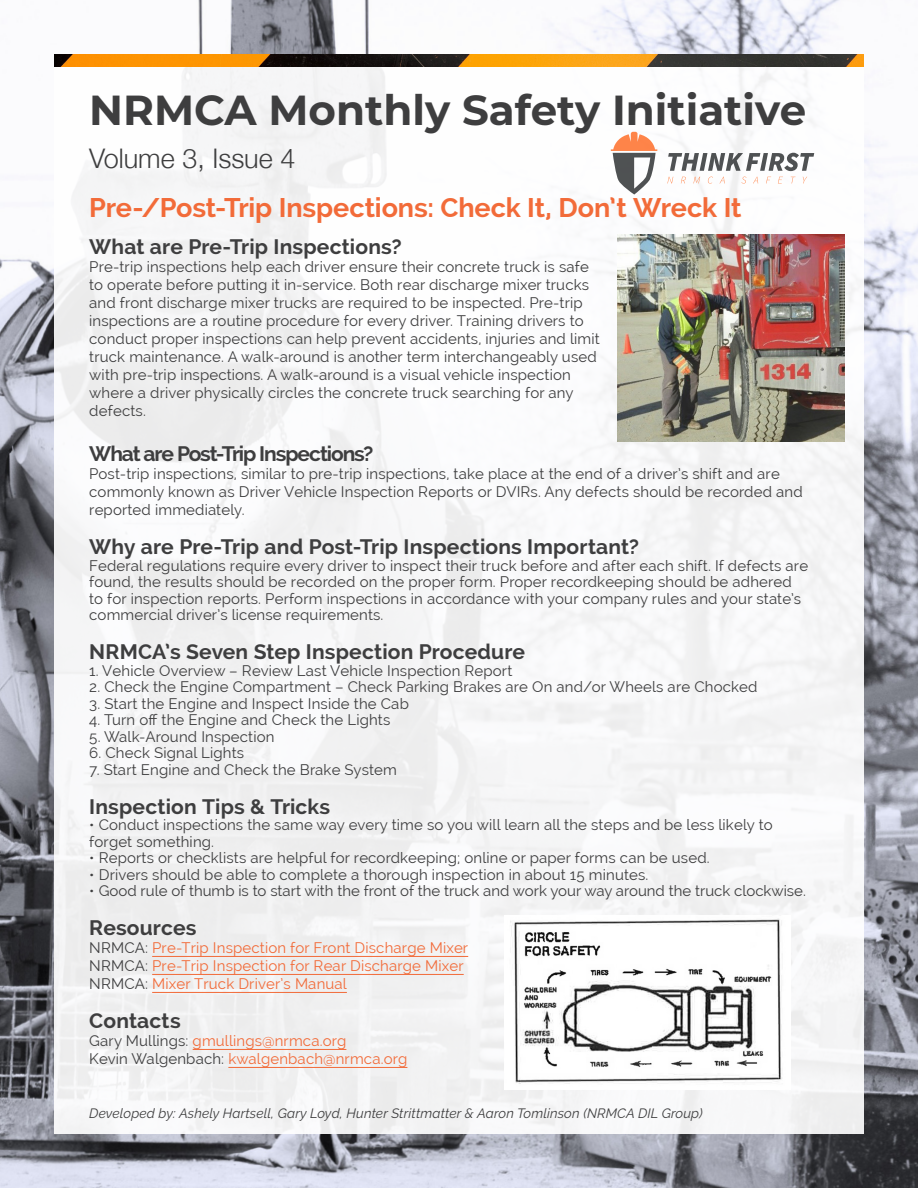
<style>
.page{position:relative;width:918px;height:1188px;background:#fff}
.page>*{position:absolute;margin:0;border:0;box-sizing:border-box;transform-origin:0 0}
.t1{font:700 42px "Montserrat";color:#3e3e3f}
.t2{font:700 27px "Raleway";letter-spacing:-.005em;color:#f26b39}
.t3{font:300 27px "Helvetica Neue";color:#3e3e3f}
.t4{font:700 21px "Raleway";letter-spacing:.005em;color:#3e3e3f}
.t5{font:700 21px "Raleway";letter-spacing:-.05em;color:#3e3e3f}
.t6{font:15px/18px "Raleway";letter-spacing:.01em;color:#3e3e3f}
.t7{font:15px/18px "Raleway";letter-spacing:.01em;color:#f26b39}
.t8{font:italic 13.5px "Raleway";letter-spacing:.01em;color:#3e3e3f}
.s1{color:#3e3e3f}
</style>
<div class="page">
<img style="left:0;top:0;width:918px;height:1188px">
<div style="left:54px;top:54px;width:810px;height:1080px;background:#f6f6f7"></div>
<hr style="left:152px;top:956px;width:316px;height:1px;background:#f26b39">
<hr style="left:152px;top:974px;width:312px;height:1px;background:#f26b39">
<hr style="left:152px;top:992px;width:195px;height:1px;background:#f26b39">
<hr style="left:193px;top:1049px;width:153px;height:1px;background:#f26b39">
<hr style="left:228px;top:1067px;width:179px;height:1px;background:#f26b39">
<svg style="left:668px;top:153px;width:146px;height:18px"></svg>
<svg style="left:667px;top:177px;width:6px;height:6px"></svg>
<svg style="left:681px;top:177px;width:5px;height:6px"></svg>
<svg style="left:693px;top:177px;width:7px;height:6px"></svg>
<svg style="left:708px;top:177px;width:5px;height:7px"></svg>
<svg style="left:720px;top:177px;width:5px;height:6px"></svg>
<svg style="left:741px;top:177px;width:6px;height:7px"></svg>
<svg style="left:753px;top:177px;width:5px;height:6px"></svg>
<svg style="left:766px;top:177px;width:4px;height:6px"></svg>
<svg style="left:803px;top:177px;width:4px;height:6px"></svg>
<svg style="left:611px;top:132px;width:46px;height:63px"></svg>
<img style="left:54px;top:54px;width:810px;height:12px">
<img style="left:618px;top:235px;width:227px;height:207px">
<img style="left:514px;top:919px;width:268px;height:165px">
<h1 class="t1" style="left:89px;top:80px;width:718px">NRMCA Monthly Safety Initiative</h1>
<h2 class="t3" style="left:89px;top:136px;width:208px">Volume 3, Issue 4</h2>
<h2 class="t2" style="left:89px;top:192px;width:654px">Pre-/Post-Trip Inspections: Check It, Don’t Wreck It</h2>
<h3 class="t4" style="left:89px;top:235px;width:314px">What are Pre-Trip Inspections?</h3>
<p class="t6" style="left:89px;top:258px;width:512px">Pre-trip inspections help each driver ensure their concrete truck is safe to operate before putting it in-service. Both rear discharge mixer trucks and front discharge mixer trucks are required to be inspected. Pre-trip inspections are a routine procedure for every driver. Training drivers to conduct proper inspections can help prevent accidents, injuries and limit truck maintenance. A walk-around is another term interchangeably used with pre-trip inspections. A walk-around is a visual vehicle inspection where a driver physically circles the concrete truck searching for any defects.</p>
<h3 class="t5" style="left:89px;top:442px;width:286px">What are Post-Trip Inspections?</h3>
<p class="t6" style="left:89px;top:465px;width:715px">Post-trip inspections, similar to pre-trip inspections, take place at the end of a driver’s shift and are commonly known as Driver Vehicle Inspection Reports or DVIRs. Any defects should be recorded and reported immediately.</p>
<h3 class="t4" style="left:89px;top:535px;width:551px">Why are Pre-Trip and Post-Trip Inspections Important?</h3>
<p class="t6" style="left:89px;top:557px;width:720px;line-height:16.5px">Federal regulations require every driver to inspect their truck before and after each shift. If defects are found, the results should be recorded on the proper form. Proper recordkeeping should be adhered to for inspection reports. Perform inspections in accordance with your company rules and your state’s commercial driver’s license requirements.</p>
<h3 class="t4" style="left:89px;top:640px;width:437px">NRMCA’s Seven Step Inspection Procedure</h3>
<p class="t6" style="left:89px;top:662px;width:425px">1. Vehicle Overview – Review Last Vehicle Inspection Report</p>
<p class="t6" style="left:89px;top:678px;width:670px">2. Check the Engine Compartment – Check Parking Brakes are On and/or Wheels are Chocked</p>
<p class="t6" style="left:89px;top:695px;width:321px">3. Start the Engine and Inspect Inside the Cab</p>
<p class="t6" style="left:89px;top:711px;width:303px">4. Turn off the Engine and Check the Lights</p>
<p class="t6" style="left:89px;top:728px;width:187px">5. Walk-Around Inspection</p>
<p class="t6" style="left:89px;top:744px;width:156px">6. Check Signal Lights</p>
<p class="t6" style="left:89px;top:761px;width:309px">7. Start Engine and Check the Brake System</p>
<h3 class="t4" style="left:89px;top:795px;width:243px">Inspection Tips &amp; Tricks</h3>
<p class="t6" style="left:89px;top:817px;width:685px;line-height:16.5px">• Conduct inspections the same way every time so you will learn all the steps and be less likely to forget something.</p>
<p class="t6" style="left:89px;top:849px;width:622px">• Reports or checklists are helpful for recordkeeping; online or paper forms can be used.</p>
<p class="t6" style="left:89px;top:866px;width:561px">• Drivers should be able to complete a thorough inspection in about 15 minutes.</p>
<p class="t6" style="left:89px;top:882px;width:718px">• Good rule of thumb is to start with the front of the truck and work your way around the truck clockwise.</p>
<h3 class="t4" style="left:89px;top:916px;width:109px">Resources</h3>
<p class="t7" style="left:89px;top:939px;width:380px"><span class="s1">NRMCA:</span> Pre-Trip Inspection for Front Discharge Mixer<br><span class="s1">NRMCA:</span> Pre-Trip Inspection for Rear Discharge Mixer<br><span class="s1">NRMCA:</span> Mixer Truck Driver’s Manual</p>
<h3 class="t4" style="left:89px;top:1009px;width:93px">Contacts</h3>
<p class="t7" style="left:89px;top:1032px;width:320px"><span class="s1">Gary Mullings:</span> gmullings@nrmca.org<br><span class="s1">Kevin Walgenbach:</span> kwalgenbach@nrmca.org</p>
<p class="t8" style="left:89px;top:1106px;width:615px">Developed by: Ashely Hartsell, Gary Loyd, Hunter Strittmatter &amp; Aaron Tomlinson (NRMCA DIL Group)</p>
</div>
